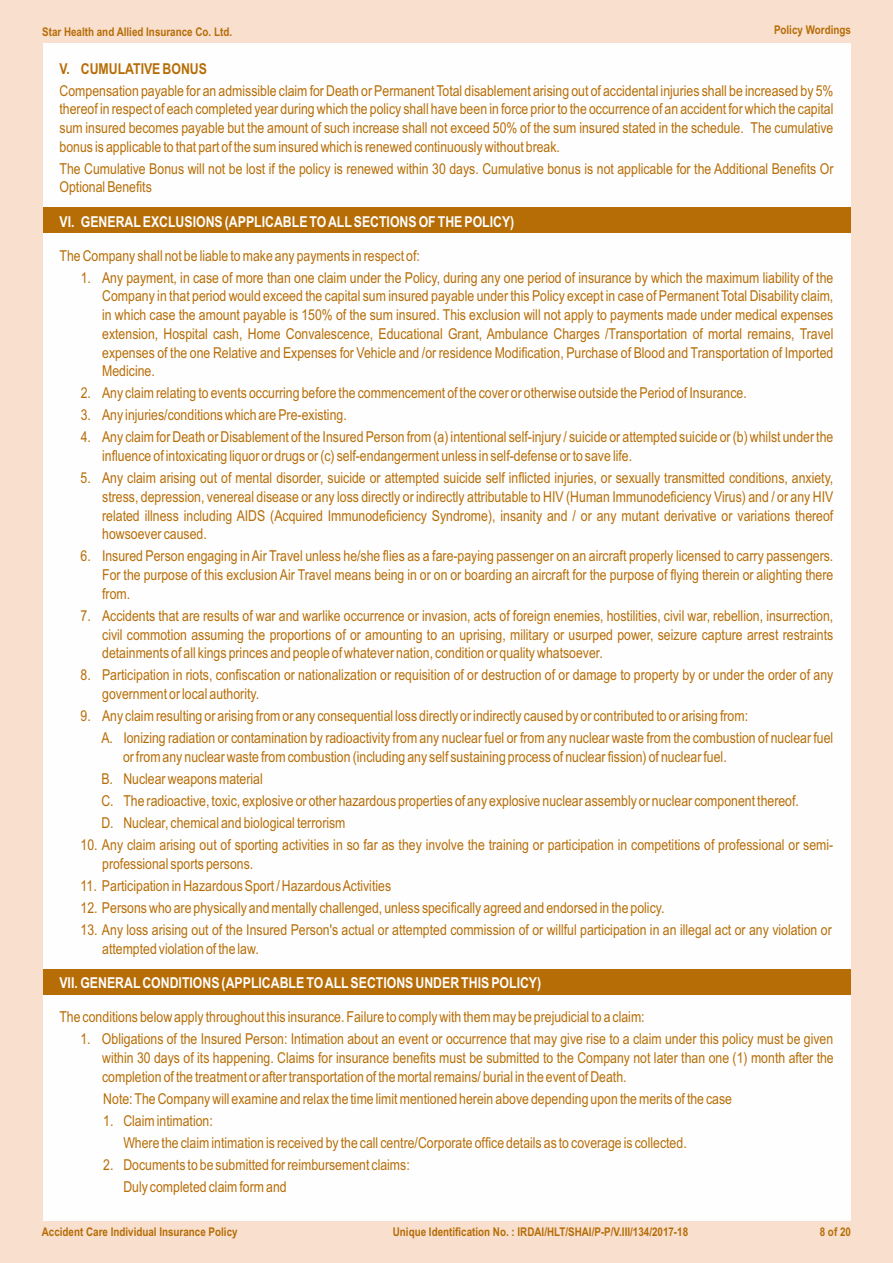
<style>
.page{position:relative;width:893px;height:1263px;background:#f8dfce}
.page>*{position:absolute;margin:0;border:0;box-sizing:border-box;transform-origin:0 0}
.t1{font:15px/18.8px "Arial Narrow";color:#b76d06}
.t2{font:700 15px "Arial Narrow";color:#fefefe}
.t3{font:700 15px "Arial Narrow";color:#b76d06}
.t4{font:700 12px "Arial Narrow";color:#b76d06}
</style>
<div class="page">
<div style="left:43px;top:43px;width:807px;height:1177px;background:#fefefe"></div>
<div style="left:43px;top:207px;width:807px;height:26px;background:#b76d06"></div>
<div style="left:43px;top:969px;width:807px;height:26px;background:#b76d06"></div>
<p class="t4" style="left:42px;top:27px;width:191px">Star Health and Allied Insurance Co. Ltd.</p>
<p class="t4" style="left:774px;top:25px;width:78px">Policy Wordings</p>
<p class="t3" style="left:60px;top:63px;width:149px">V. CUMULATIVE BONUS</p>
<p class="t1" style="left:60px;top:82px;width:775px;text-align:justify">Compensation payable for an admissible claim for Death or Permanent Total disablement arising out of accidental injuries shall be increased by 5% thereof in respect of each completed year during which the policy shall have been in force prior to the occurrence of an accident for which the capital sum insured becomes payable but the amount of such increase shall not exceed 50% of the sum insured stated in the schedule. The cumulative bonus is applicable to that part of the sum insured which is renewed continuously without break.</p>
<p class="t1" style="left:60px;top:160px;width:775px">The Cumulative Bonus will not be lost if the policy is renewed within 30 days. Cumulative bonus is not applicable for the Additional Benefits Or<br>Optional Benefits</p>
<p class="t2" style="left:60px;top:216px;width:456px">VI. GENERALEXCLUSIONS (APPLICABLE TO ALLSECTIONS OF THE POLICY)</p>
<p class="t1" style="left:60px;top:247px;width:362px">The Company shall not be liable to make any payments in respect of:</p>
<p class="t1" style="left:102px;top:269px;width:733px;text-align:justify;text-indent:-22px">1. Any payment, in case of more than one claim under the Policy, during any one period of insurance by which the maximum liability of the Company in that period would exceed the capital sum insured payable under this Policy except in case of Permanent Total Disability claim, in which case the amount payable is 150% of the sum insured. This exclusion will not apply to payments made under medical expenses extension, Hospital cash, Home Convalescence, Educational Grant, Ambulance Charges /Transportation of mortal remains, Travel expenses of the one Relative and Expenses for Vehicle and /or residence Modification, Purchase of Blood and Transportation of Imported Medicine.</p>
<p class="t1" style="left:81px;top:385px;width:668px">2. Any claim relating to events occurring before the commencement of the cover or otherwise outside the Period of Insurance.</p>
<p class="t1" style="left:81px;top:407px;width:268px">3. Any injuries/conditions which are Pre-existing.</p>
<p class="t1" style="left:102px;top:429px;width:733px;text-indent:-22px">4. Any claim for Death or Disablement of the Insured Person from (a) intentional self-injury / suicide or attempted suicide or (b) whilst under the influence of intoxicating liquor or drugs or (c) self-endangerment unless in self-defense or to save life.</p>
<p class="t1" style="left:102px;top:470px;width:733px;text-align:justify;text-indent:-22px">5. Any claim arising out of mental disorder, suicide or attempted suicide self inflicted injuries, or sexually transmitted conditions, anxiety, stress, depression, venereal disease or any loss directly or indirectly attributable to HIV (Human Immunodeficiency Virus) and / or any HIV related illness including AIDS (Acquired Immunodeficiency Syndrome), insanity and / or any mutant derivative or variations thereof howsoever caused.</p>
<p class="t1" style="left:102px;top:548px;width:733px;text-align:justify;text-indent:-22px">6. Insured Person engaging in Air Travel unless he/she flies as a fare-paying passenger on an aircraft properly licensed to carry passengers.<br>For the purpose of this exclusion Air Travel means being in or on or boarding an aircraft for the purpose of flying therein or alighting there from.</p>
<p class="t1" style="left:102px;top:607px;width:733px;text-align:justify;text-indent:-22px">7. Accidents that are results of war and warlike occurrence or invasion, acts of foreign enemies, hostilities, civil war, rebellion, insurrection, civil commotion assuming the proportions of or amounting to an uprising, military or usurped power, seizure capture arrest restraints detainments of all kings princes and people of whatever nation, condition or quality whatsoever.</p>
<p class="t1" style="left:102px;top:667px;width:733px;text-indent:-22px">8. Participation in riots, confiscation or nationalization or requisition of or destruction of or damage to property by or under the order of any government or local authority.</p>
<p class="t1" style="left:101px;top:706px;width:733px;line-height:22px;text-indent:-21px">9. Any claim resulting or arising from or any consequential loss directly or indirectly caused by or contributed to or arising from:<br>A. Ionizing radiation or contamination by radioactivity from any nuclear fuel or from any nuclear waste from the combustion of nuclear fuel</p>
<p class="t1" style="left:101px;top:747px;width:699px;line-height:22px;text-indent:22px">or from any nuclear waste from combustion (including any self sustaining process of nuclear fission) of nuclear fuel.<br>B. Nuclear weapons material<br>C. The radioactive, toxic, explosive or other hazardous properties of any explosive nuclear assembly or nuclear component thereof.<br>D. Nuclear, chemical and biological terrorism</p>
<p class="t1" style="left:102px;top:837px;width:733px;text-indent:-22px">10. Any claim arising out of sporting activities in so far as they involve the training or participation in competitions of professional or semi&shy;professional sports persons.</p>
<p class="t1" style="left:81px;top:878px;width:312px">11. Participation in Hazardous Sport / Hazardous Activities</p>
<p class="t1" style="left:81px;top:900px;width:585px">12. Persons who are physically and mentally challenged, unless specifically agreed and endorsed in the policy.</p>
<p class="t1" style="left:102px;top:922px;width:731px;text-indent:-22px">13. Any loss arising out of the Insured Person's actual or attempted commission of or willful participation in an illegal act or any violation or attempted violation of the law.</p>
<p class="t2" style="left:59px;top:977px;width:483px">VII. GENERALCONDITIONS (APPLICABLE TO ALLSECTIONS UNDER THIS POLICY)</p>
<p class="t1" style="left:59px;top:1009px;width:587px">The conditions below apply throughout this insurance. Failure to comply with them may be prejudicial to a claim:</p>
<p class="t1" style="left:102px;top:1031px;width:733px;text-align:justify;text-indent:-22px">1. Obligations of the Insured Person: Intimation about an event or occurrence that may give rise to a claim under this policy must be given within 30 days of its happening. Claims for insurance benefits must be submitted to the Company not later than one (1) month after the completion of the treatment or after transportation of the mortal remains/ burial in the event of Death.</p>
<p class="t1" style="left:103px;top:1090px;width:630px">Note: The Company will examine and relax the time limit mentioned herein above depending upon the merits of the case</p>
<p class="t1" style="left:123px;top:1111px;width:565px;line-height:22px;text-indent:-20px">1. Claim intimation:<br>Where the claim intimation is received by the call centre/Corporate office details as to coverage is collected.</p>
<p class="t1" style="left:123px;top:1155px;width:288px;line-height:22px;text-indent:-20px">2. Documents to be submitted for reimbursement claims:<br>Duly completed claim form and</p>
<p class="t4" style="left:42px;top:1227px;width:197px">Accident Care Individual Insurance Policy</p>
<p class="t4" style="left:393px;top:1227px;width:297px">Unique Identification No. : IRDAI/HLT/SHAI/P-P/V.III/134/2017-18</p>
<p class="t4" style="left:820px;top:1227px;width:33px">8 of 20</p>
</div>
